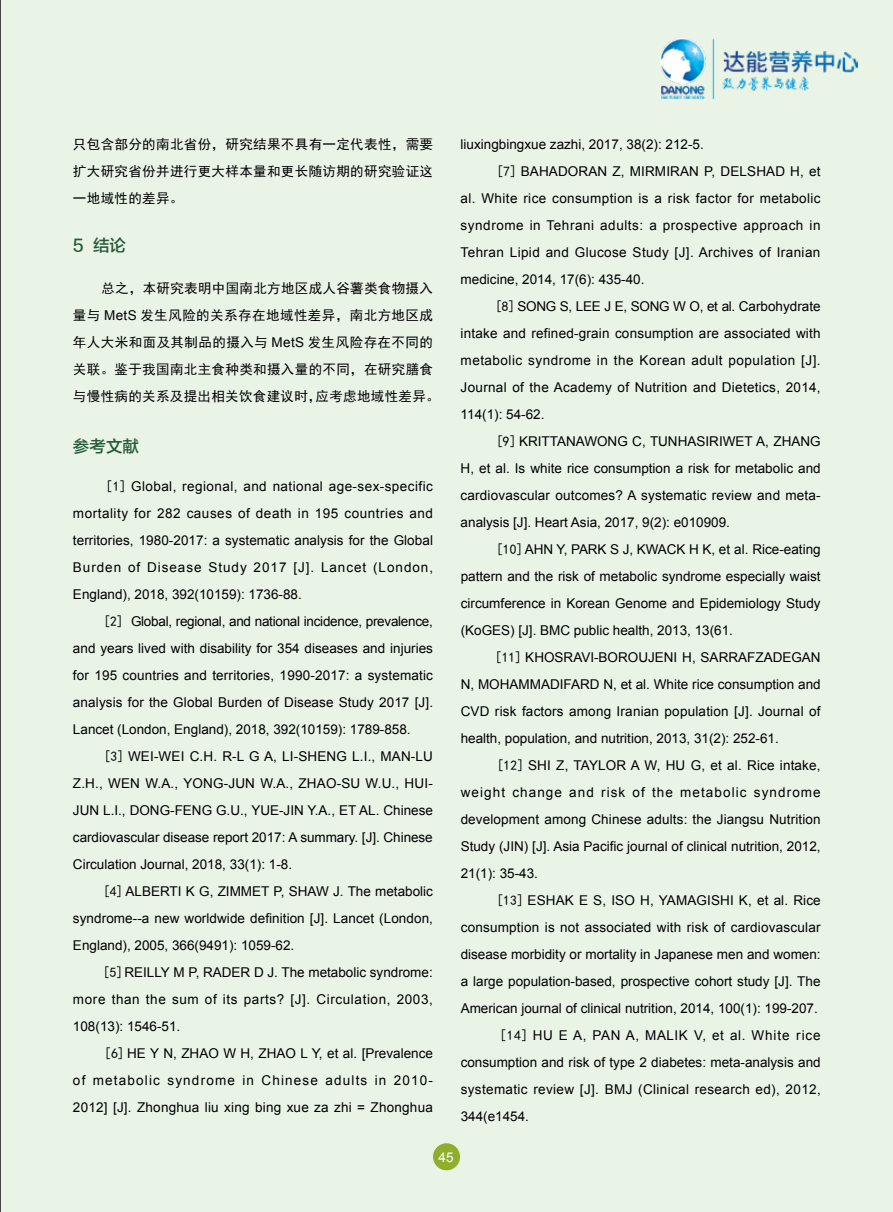
<style>
.page{position:relative;width:893px;height:1212px;background:#e9f4e7}
.page>*{position:absolute;margin:0;border:0;box-sizing:border-box;transform-origin:0 0}
.t1{font:16.5px "FZLTZHK GBK1 0";color:#275a38}
.t2{font:13.5px/27px "Arial";color:#000;text-align:justify}
.t3{font:13.5px/27px "Sim Hei";letter-spacing:.025em;color:#000;text-align:justify}
.t4{font:13.5px "Arial";letter-spacing:.025em;color:#000}
.t5{font:13.5px "Arial";letter-spacing:.03em;color:#000}
.t6{font:13.5px "Arial";letter-spacing:.04em;color:#000}
.t7{font:13.5px "Arial";letter-spacing:.035em;color:#000}
.t8{font:13.5px "Arial";letter-spacing:.08em;color:#000}
.t9{font:13.5px "Arial";color:#fff}
.s1{font-family:"Arial"}
.s2{font-family:"Sim Hei"}
</style>
<div class="page">
<img style="left:661px;top:38px;width:196px;height:61px">
<div style="left:433px;top:1143px;width:27px;height:27px;background:#8fae2c;border-radius:50%"></div>
<p class="t3" style="left:73px;top:131px;width:362px">只包含部分的南北省份，研究结果不具有一定代表性，需要扩大研究省份并进行更大样本量和更长随访期的研究验证这一地域性的差异。</p>
<p class="t1" style="left:73px;top:236px;width:55px">5 结论</p>
<p class="t3" style="left:73px;top:275px;width:368px;text-align:left;text-indent:28px">总之，本研究表明中国南北方地区成人谷薯类食物摄入量与 <span class="s1">MetS</span> 发生风险的关系存在地域性差异，南北方地区成年人大米和面及其制品的摄入与 <span class="s1">MetS</span> 发生风险存在不同的关联。鉴于我国南北主食种类和摄入量的不同，在研究膳食与慢性病的关系及提出相关饮食建议时，应考虑地域性差异。</p>
<p class="t1" style="left:73px;top:437px;width:67px">参考文献</p>
<p class="t2" style="left:73px;top:473px;width:362px;text-indent:33px"><span class="s2">[1]</span> Global, regional, and national age-sex-specific mortality for 282 causes of death in 195 countries and territories, 1980-2017: a systematic analysis for the Global Burden of Disease Study 2017 [J]. Lancet (London, England), 2018, 392(10159): 1736-88.</p>
<p class="t2" style="left:73px;top:608px;width:362px;text-indent:30px"><span class="s2">[2]</span> Global, regional, and national incidence, prevalence, and years lived with disability for 354 diseases and injuries for 195 countries and territories, 1990-2017: a systematic analysis for the Global Burden of Disease Study 2017 [J].<br>Lancet (London, England), 2018, 392(10159): 1789-858.</p>
<p class="t2" style="left:73px;top:743px;width:361px;text-indent:31px"><span class="s2">[3]</span> WEI-WEI C.H. R-L G A, LI-SHENG L.I., MAN-LU Z.H., WEN W.A., YONG-JUN W.A., ZHAO-SU W.U., HUI-JUN L.I., DONG-FENG G.U., YUE-JIN Y.A., ET AL. Chinese cardiovascular disease report 2017: A summary. [J]. Chinese Circulation Journal, 2018, 33(1): 1-8.</p>
<p class="t2" style="left:73px;top:878px;width:362px;text-indent:30px"><span class="s2">[4]</span> ALBERTI K G, ZIMMET P, SHAW J. The metabolic syndrome--a new worldwide definition [J]. Lancet (London, England), 2005, 366(9491): 1059-62.</p>
<p class="t2" style="left:73px;top:959px;width:361px;text-indent:30px"><span class="s2">[5]</span> REILLY M P, RADER D J. The metabolic syndrome: more than the sum of its parts? [J]. Circulation, 2003, 108(13): 1546-51.</p>
<p class="t2" style="left:73px;top:1040px;width:362px;text-indent:31px"><span class="s2">[6]</span> HE Y N, ZHAO W H, ZHAO L Y, et al. [Prevalence of metabolic syndrome in Chinese adults in 2010- 2012] [J]. Zhonghua liu xing bing xue za zhi = Zhonghua</p>
<p class="t2" style="left:461px;top:131px;width:245px">liuxingbingxue zazhi, 2017, 38(2): 212-5.</p>
<p class="t2" style="left:496px;top:158px;width:326px"><span class="s2">[7]</span> BAHADORAN Z, MIRMIRAN P, DELSHAD H, et</p>
<p class="t5" style="left:461px;top:190px;width:362px">al. White rice consumption is a risk factor for metabolic</p>
<p class="t6" style="left:461px;top:217px;width:361px">syndrome in Tehrani adults: a prospective approach in</p>
<p class="t5" style="left:461px;top:244px;width:361px">Tehran Lipid and Glucose Study [J]. Archives of Iranian</p>
<p class="t2" style="left:461px;top:266px;width:185px">medicine, 2014, 17(6): 435-40.</p>
<p class="t2" style="left:495px;top:293px;width:327px"><span class="s2">[8]</span> SONG S, LEE J E, SONG W O, et al. Carbohydrate</p>
<p class="t2" style="left:461px;top:320px;width:361px">intake and refined-grain consumption are associated with</p>
<p class="t7" style="left:461px;top:352px;width:362px">metabolic syndrome in the Korean adult population [J].</p>
<p class="t4" style="left:461px;top:379px;width:362px">Journal of the Academy of Nutrition and Dietetics, 2014,</p>
<p class="t2" style="left:461px;top:401px;width:85px">114(1): 54-62.</p>
<p class="t2" style="left:496px;top:428px;width:326px"><span class="s2">[9]</span> KRITTANAWONG C, TUNHASIRIWET A, ZHANG</p>
<p class="t2" style="left:461px;top:455px;width:362px">H, et al. Is white rice consumption a risk for metabolic and</p>
<p class="t2" style="left:461px;top:482px;width:362px">cardiovascular outcomes? A systematic review and meta-</p>
<p class="t2" style="left:461px;top:509px;width:271px">analysis [J]. Heart Asia, 2017, 9(2): e010909.</p>
<p class="t2" style="left:496px;top:536px;width:326px"><span class="s2">[10]</span> AHN Y, PARK S J, KWACK H K, et al. Rice-eating</p>
<p class="t2" style="left:461px;top:563px;width:361px">pattern and the risk of metabolic syndrome especially waist</p>
<p class="t2" style="left:461px;top:590px;width:361px">circumference in Korean Genome and Epidemiology Study</p>
<p class="t2" style="left:461px;top:617px;width:274px">(KoGES) [J]. BMC public health, 2013, 13(61.</p>
<p class="t2" style="left:495px;top:644px;width:327px"><span class="s2">[11]</span> KHOSRAVI-BOROUJENI H, SARRAFZADEGAN</p>
<p class="t2" style="left:461px;top:671px;width:361px">N, MOHAMMADIFARD N, et al. White rice consumption and</p>
<p class="t2" style="left:461px;top:698px;width:361px">CVD risk factors among Iranian population [J]. Journal of</p>
<p class="t2" style="left:461px;top:725px;width:320px">health, population, and nutrition, 2013, 31(2): 252-61.</p>
<p class="t2" style="left:497px;top:752px;width:325px"><span class="s2">[12]</span> SHI Z, TAYLOR A W, HU G, et al. Rice intake,</p>
<p class="t8" style="left:461px;top:784px;width:362px">weight change and risk of the metabolic syndrome</p>
<p class="t2" style="left:461px;top:806px;width:361px">development among Chinese adults: the Jiangsu Nutrition</p>
<p class="t2" style="left:461px;top:833px;width:361px">Study (JIN) [J]. Asia Pacific journal of clinical nutrition, 2012,</p>
<p class="t2" style="left:461px;top:860px;width:79px">21(1): 35-43.</p>
<p class="t2" style="left:496px;top:887px;width:326px"><span class="s2">[13]</span> ESHAK E S, ISO H, YAMAGISHI K, et al. Rice</p>
<p class="t2" style="left:461px;top:914px;width:361px">consumption is not associated with risk of cardiovascular</p>
<p class="t2" style="left:461px;top:941px;width:361px">disease morbidity or mortality in Japanese men and women:</p>
<p class="t2" style="left:461px;top:968px;width:361px">a large population-based, prospective cohort study [J]. The</p>
<p class="t2" style="left:461px;top:995px;width:359px">American journal of clinical nutrition, 2014, 100(1): 199-207.</p>
<p class="t6" style="left:499px;top:1027px;width:323px"><span class="s2">[14]</span> HU E A, PAN A, MALIK V, et al. White rice</p>
<p class="t2" style="left:461px;top:1049px;width:361px">consumption and risk of type 2 diabetes: meta-analysis and</p>
<p class="t4" style="left:461px;top:1081px;width:362px">systematic review [J]. BMJ (Clinical research ed), 2012,</p>
<p class="t2" style="left:461px;top:1103px;width:70px">344(e1454.</p>
<p class="t9" style="left:439px;top:1148px;width:17px">45</p>
</div>
